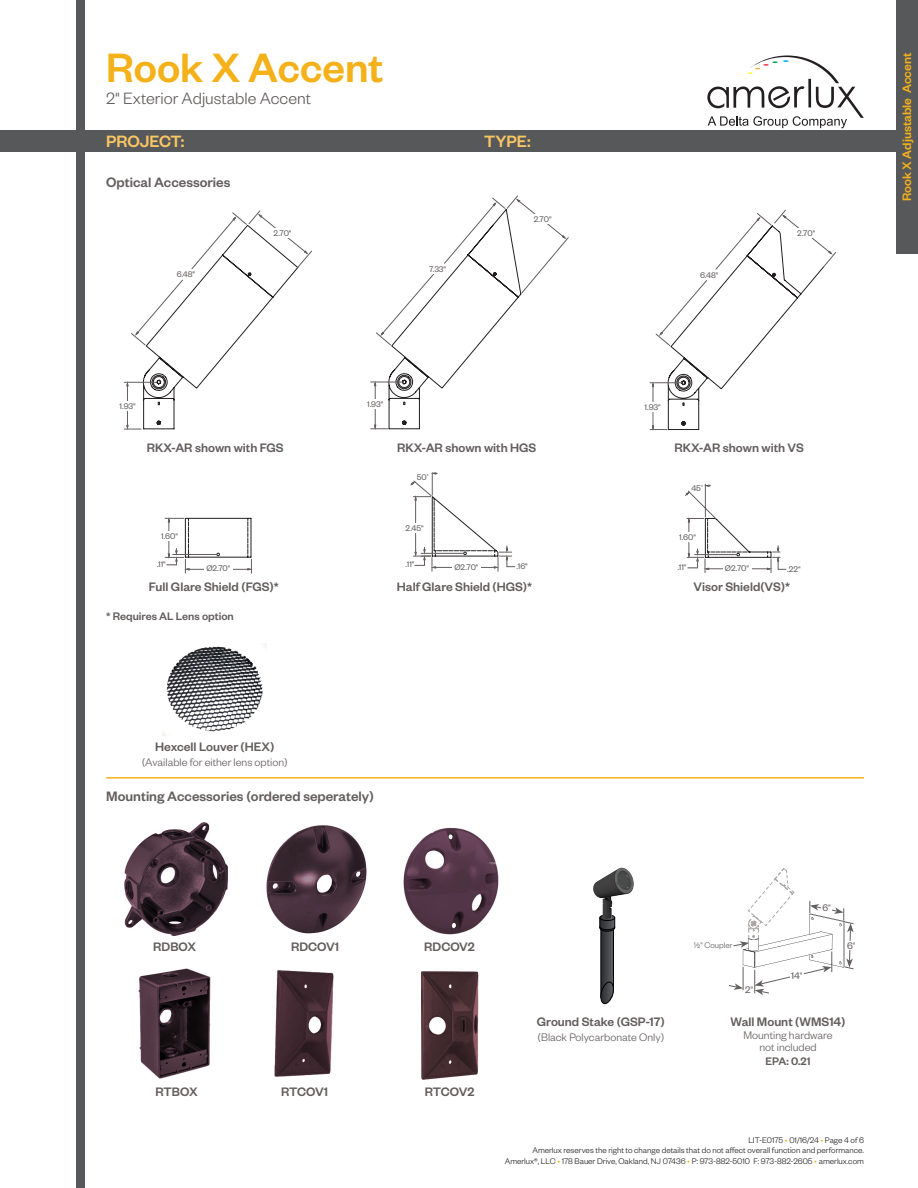
<style>
.page{position:relative;width:918px;height:1188px;background:#fff}
.page>*{position:absolute;margin:0;border:0;box-sizing:border-box;transform-origin:0 0}
.t1{font:500 45px "Founders Grotesk";color:#f4b119}
.t2{font:300 18px "Founders Grotesk";color:#645e5e}
.t3{font:500 18px "Founders Grotesk";color:#f9c664}
.t4{font:500 15px "Founders Grotesk";color:#645e5e}
.t5{font:500 13.5px "Founders Grotesk";color:#645e5e}
.t6{font:500 13.5px "Founders Grotesk";color:#f4b119}
.t7{font:300 12px "Founders Grotesk";color:#645e5e}
.t8{font:500 12px "Founders Grotesk";color:#645e5e}
.t9{font:10.5px "Founders Grotesk";color:#645e5e}
.t10{font:300 9px/10.8px "Founders Grotesk";color:#231f20;text-align:right}
.t11{font:9px "Founders Grotesk";color:#645e5e}
.t12{font:300 9px "Founders Grotesk";color:#645e5e}
.s1{font-weight:300}
.s2{color:#f4b119}
</style>
<div class="page">
<svg style="left:707px;top:56px;width:157px;height:72px"></svg>
<div style="left:0;top:130px;width:918px;height:22px;background:#57585a"></div>
<div style="left:76px;top:0;width:10px;height:1188px;background:#57585a"></div>
<div style="left:896px;top:0;width:22px;height:254px;background:#57585a"></div>
<hr style="left:106px;top:777px;width:758px;height:2px;background:#f4b119">
<img style="left:163px;top:644px;width:104px;height:91px">
<svg style="left:600px;top:915px;width:15px;height:90px"></svg>
<svg style="left:124px;top:210px;width:188px;height:220px"></svg>
<div style="left:174px;top:269px;width:24px;height:10px;background:#fff"></div>
<div style="left:272px;top:229px;width:22px;height:9px;background:#fff"></div>
<div style="left:118px;top:401px;width:20px;height:10px;background:#fff"></div>
<svg style="left:165px;top:517px;width:88px;height:56px"></svg>
<svg style="left:410px;top:472px;width:105px;height:99px"></svg>
<svg style="left:371px;top:195px;width:198px;height:235px"></svg>
<div style="left:532px;top:214px;width:22px;height:10px;background:#fff"></div>
<div style="left:365px;top:399px;width:20px;height:10px;background:#fff"></div>
<div style="left:427px;top:264px;width:21px;height:10px;background:#fff"></div>
<svg style="left:685px;top:484px;width:101px;height:89px"></svg>
<svg style="left:650px;top:210px;width:186px;height:221px"></svg>
<div style="left:795px;top:228px;width:22px;height:10px;background:#fff"></div>
<div style="left:698px;top:270px;width:23px;height:10px;background:#fff"></div>
<div style="left:643px;top:402px;width:20px;height:10px;background:#fff"></div>
<svg style="left:613px;top:868px;width:8px;height:4px"></svg>
<img style="left:124px;top:822px;width:104px;height:114px">
<img style="left:274px;top:970px;width:60px;height:107px">
<img style="left:266px;top:825px;width:101px;height:109px">
<img style="left:403px;top:827px;width:96px;height:108px">
<img style="left:138px;top:968px;width:73px;height:111px">
<img style="left:421px;top:971px;width:58px;height:109px">
<svg style="left:728px;top:868px;width:126px;height:127px"></svg>
<h1 class="t1" style="left:106px;top:40px;width:279px">Rook X Accent</h1>
<h2 class="t2" style="left:106px;top:87px;width:206px">2" Exterior Adjustable Accent</h2>
<h2 class="t3" style="left:106px;top:130px;width:80px">PROJECT:</h2>
<h2 class="t3" style="left:484px;top:130px;width:48px">TYPE:</h2>
<p class="t4" style="left:106px;top:172px;width:126px">Optical Accessories</p>
<p class="t11" style="left:177px;top:268px;width:20px">6.48"</p>
<p class="t11" style="left:274px;top:228px;width:19px">2.70"</p>
<p class="t11" style="left:429px;top:263px;width:19px">7.33"</p>
<p class="t11" style="left:534px;top:214px;width:19px">2.70"</p>
<p class="t11" style="left:700px;top:270px;width:20px">6.48"</p>
<p class="t11" style="left:797px;top:227px;width:19px">2.70"</p>
<p class="t6" style="left:899px;top:201px;width:150px;rotate:-90deg">Rook X Adjustable Accent</p>
<p class="t11" style="left:120px;top:400px;width:18px">1.93"</p>
<p class="t5" style="left:147px;top:439px;width:138px">RKX-AR shown with FGS</p>
<p class="t11" style="left:161px;top:530px;width:18px">1.60"</p>
<p class="t11" style="left:157px;top:558px;width:10px">.11"</p>
<p class="t11" style="left:206px;top:563px;width:26px">Ø2.70"</p>
<p class="t11" style="left:367px;top:399px;width:18px">1.93"</p>
<p class="t11" style="left:645px;top:401px;width:18px">1.93"</p>
<p class="t5" style="left:397px;top:439px;width:141px">RKX-AR shown with HGS</p>
<p class="t5" style="left:675px;top:439px;width:131px">RKX-AR shown with VS</p>
<p class="t11" style="left:417px;top:472px;width:15px">50˚</p>
<p class="t11" style="left:406px;top:523px;width:20px">2.45"</p>
<p class="t11" style="left:406px;top:559px;width:10px">.11"</p>
<p class="t11" style="left:517px;top:560px;width:13px">.16"</p>
<p class="t11" style="left:454px;top:562px;width:26px">Ø2.70"</p>
<p class="t11" style="left:691px;top:483px;width:14px">45˚</p>
<p class="t11" style="left:679px;top:532px;width:18px">1.60"</p>
<p class="t11" style="left:678px;top:561px;width:10px">.11"</p>
<p class="t11" style="left:787px;top:563px;width:15px">.22"</p>
<p class="t11" style="left:725px;top:563px;width:26px">Ø2.70"</p>
<p class="t5" style="left:149px;top:578px;width:131px">Full Glare Shield (FGS)*</p>
<p class="t5" style="left:397px;top:578px;width:137px">Half Glare Shield (HGS)*</p>
<p class="t8" style="left:106px;top:609px;width:129px">* Requires AL Lens option</p>
<p class="t5" style="left:155px;top:738px;width:121px">Hexcell Louver (HEX)</p>
<p class="t7" style="left:142px;top:755px;width:147px">(Available for either lens option)</p>
<p class="t4" style="left:106px;top:787px;width:269px">Mounting Accessories (ordered seperately)</p>
<p class="t5" style="left:153px;top:938px;width:44px">RDBOX</p>
<p class="t5" style="left:291px;top:938px;width:50px">RDCOV1</p>
<p class="t5" style="left:424px;top:938px;width:52px">RDCOV2</p>
<p class="t5" style="left:694px;top:578px;width:98px">Visor Shield(VS)*</p>
<p class="t12" style="left:694px;top:940px;width:40px">½" Coupler</p>
<p class="t9" style="left:745px;top:983px;width:10px">2<span class="s1">"</span></p>
<p class="t9" style="left:791px;top:969px;width:13px">14<span class="s1">"</span></p>
<p class="t9" style="left:822px;top:901px;width:10px">6<span class="s1">"</span></p>
<p class="t9" style="left:847px;top:939px;width:10px">6<span class="s1">"</span></p>
<p class="t5" style="left:537px;top:1013px;width:129px">Ground Stake (GSP-17)</p>
<p class="t5" style="left:731px;top:1013px;width:116px">Wall Mount (WMS14)</p>
<p class="t7" style="left:538px;top:1030px;width:128px">(Black Polycarbonate Only)</p>
<p class="t7" style="left:744px;top:1028px;width:91px">Mounting hardware</p>
<p class="t7" style="left:760px;top:1040px;width:59px">not included</p>
<p class="t5" style="left:155px;top:1083px;width:44px">RTBOX</p>
<p class="t5" style="left:281px;top:1083px;width:48px">RTCOV1</p>
<p class="t5" style="left:425px;top:1083px;width:51px">RTCOV2</p>
<p class="t8" style="left:766px;top:1053px;width:47px">EPA: 0.21</p>
<p class="t10" style="left:505px;top:1134px;width:361px">LIT-E0175 <span class="s2">•</span> 01/16/24 <span class="s2">•</span> Page 4 of 6<br>Amerlux reserves the right to change details that do not affect overall function and performance.<br>Amerlux®, LLC <span class="s2">•</span> 178 Bauer Drive, Oakland, NJ 07436 <span class="s2">•</span> P: 973-882-5010 F: 973-882-2605 <span class="s2">•</span> amerlux.com</p>
</div>
